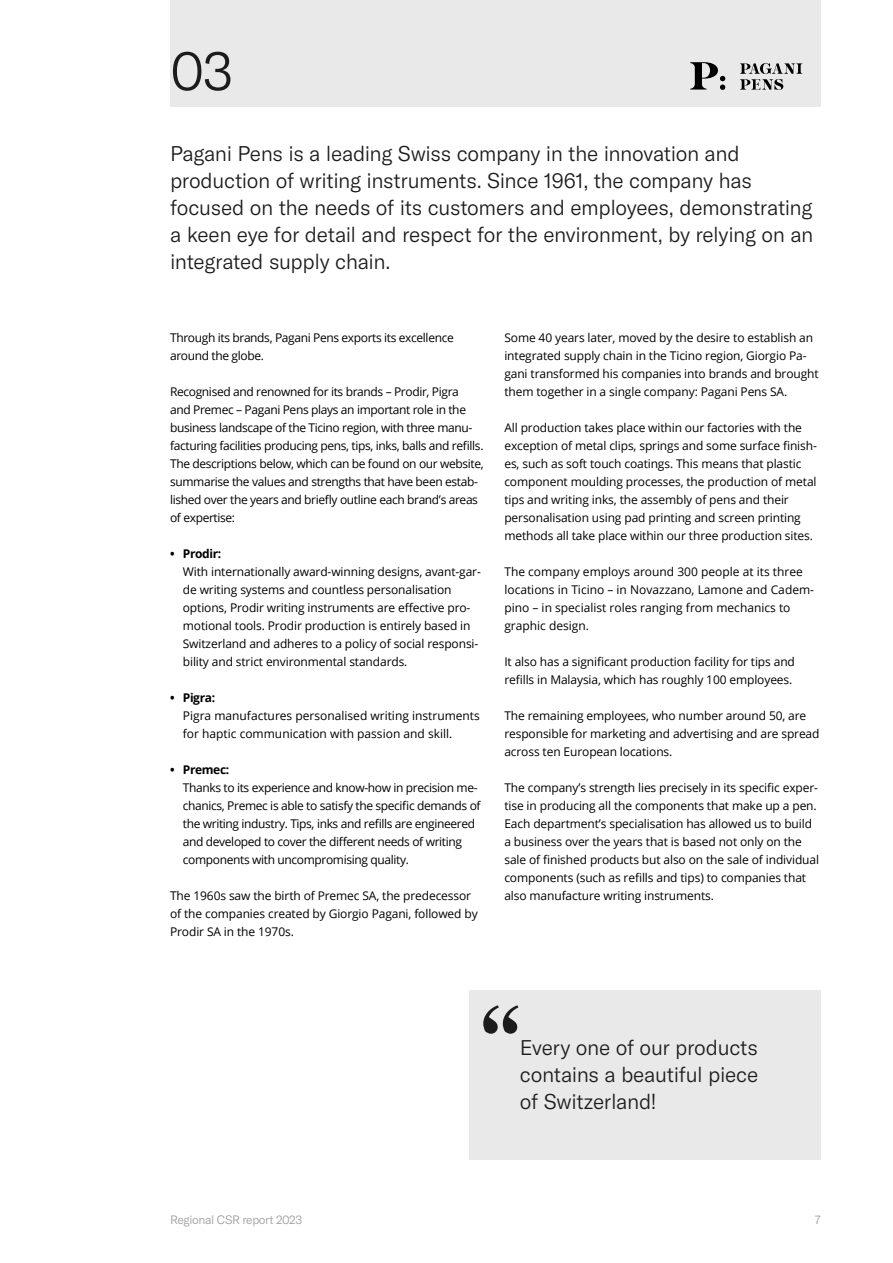
<style>
.page{position:relative;width:893px;height:1263px;background:#fff}
.page>*{position:absolute;margin:0;border:0;box-sizing:border-box;transform-origin:0 0}
.Numerazione_capitoli{font:300 54px "GT America";color:#1c1c1c}
.H2_sottotitoli{font:300 21px/27px "GT America";letter-spacing:-.015em;color:#1c1c1c}
.H2_box_virgolettato{font:300 21px/27px "GT America";letter-spacing:-.015em;color:#1c1c1c;text-align:justify}
.t1{font:12px/18px "Open Sans";letter-spacing:-.01em;color:#000}
.t2{font:12px/18px "Open Sans";letter-spacing:-.03em;color:#000}
.t3{font:300 12px "GT America";letter-spacing:-.03em;color:#9d9d9c}
.s1{font-weight:700}
</style>
<div class="page">
<div style="left:170px;top:0;width:651px;height:106px;background:#e9e9e9"></div>
<svg style="left:690px;top:62px;width:35px;height:28px"></svg>
<svg style="left:740px;top:63px;width:62px;height:27px"></svg>
<div style="left:469px;top:990px;width:352px;height:169px;background:#e9e9e9"></div>
<svg style="left:483px;top:1005px;width:35px;height:29px"></svg>
<p class="Numerazione_capitoli" style="left:170px;top:39px;width:65px">03</p>
<p class="H2_sottotitoli" style="left:170px;top:140px;width:645px">Pagani Pens is a leading Swiss company in the innovation and production of writing instruments. Since 1961, the company has focused on the needs of its customers and employees, demonstrating a keen eye for detail and respect for the environment, by relying on an integrated supply chain.</p>
<p class="t2" style="left:170px;top:328px;width:285px">Through its brands, Pagani Pens exports its excellence around the globe.</p>
<p class="t2" style="left:170px;top:382px;width:315px">Recognised and renowned for its brands – Prodir, Pigra<br>and Premec – Pagani Pens plays an important role in the business landscape of the Ticino region, with three manu&shy;facturing facilities producing pens, tips, inks, balls and refills.<br>The descriptions below, which can be found on our website, summarise the values and strengths that have been estab&shy;lished over the years and briefly outline each brand’s areas of expertise:</p>
<p class="t1" style="left:183px;top:544px;width:299px;text-indent:-13px"><span class="s1">• Prodir:<br></span>With internationally award-winning designs, avant-gar&shy;de writing systems and countless personalisation options, Prodir writing instruments are effective pro&shy;motional tools. Prodir production is entirely based in Switzerland and adheres to a policy of social responsi&shy;bility and strict environmental standards.</p>
<p class="t1" style="left:183px;top:688px;width:299px;text-indent:-13px"><span class="s1">• Pigra:<br></span>Pigra manufactures personalised writing instruments for haptic communication with passion and skill.</p>
<p class="t2" style="left:183px;top:760px;width:299px;text-indent:-13px"><span class="s1">• Premec:<br></span>Thanks to its experience and know-how in precision me&shy;chanics, Premec is able to satisfy the specific demands of the writing industry. Tips, inks and refills are engineered and developed to cover the different needs of writing components with uncompromising quality.</p>
<p class="t1" style="left:170px;top:886px;width:309px">The 1960s saw the birth of Premec SA, the predecessor of the companies created by Giorgio Pagani, followed by<br>Prodir SA in the 1970s.</p>
<p class="t1" style="left:504px;top:328px;width:316px">Some 40 years later, moved by the desire to establish an integrated supply chain in the Ticino region, Giorgio Pa&shy;gani transformed his companies into brands and brought them together in a single company: Pagani Pens SA.</p>
<p class="t1" style="left:504px;top:418px;width:314px">All production takes place within our factories with the exception of metal clips, springs and some surface finish&shy;es, such as soft touch coatings. This means that plastic component moulding processes, the production of metal tips and writing inks, the assembly of pens and their personalisation using pad printing and screen printing methods all take place within our three production sites.</p>
<p class="t1" style="left:504px;top:562px;width:311px">The company employs around 300 people at its three locations in Ticino – in Novazzano, Lamone and Cadem&shy;pino – in specialist roles ranging from mechanics to graphic design.</p>
<p class="t1" style="left:504px;top:652px;width:292px">It also has a significant production facility for tips and refills in Malaysia, which has roughly 100 employees.</p>
<p class="t1" style="left:504px;top:706px;width:317px">The remaining employees, who number around 50, are responsible for marketing and advertising and are spread across ten European locations.</p>
<p class="t1" style="left:504px;top:778px;width:316px">The company’s strength lies precisely in its specific exper&shy;tise in producing all the components that make up a pen.<br>Each department’s specialisation has allowed us to build a business over the years that is based not only on the sale of finished products but also on the sale of individual components (such as refills and tips) to companies that also manufacture writing instruments.</p>
<p class="H2_box_virgolettato" style="left:520px;top:1034px;width:240px">Every one of our products contains a beautiful piece of Switzerland!</p>
<p class="t3" style="left:170px;top:1213px;width:134px">Regional CSR report 2023</p>
<p class="t3" style="left:815px;top:1213px;width:7px">7</p>
</div>
